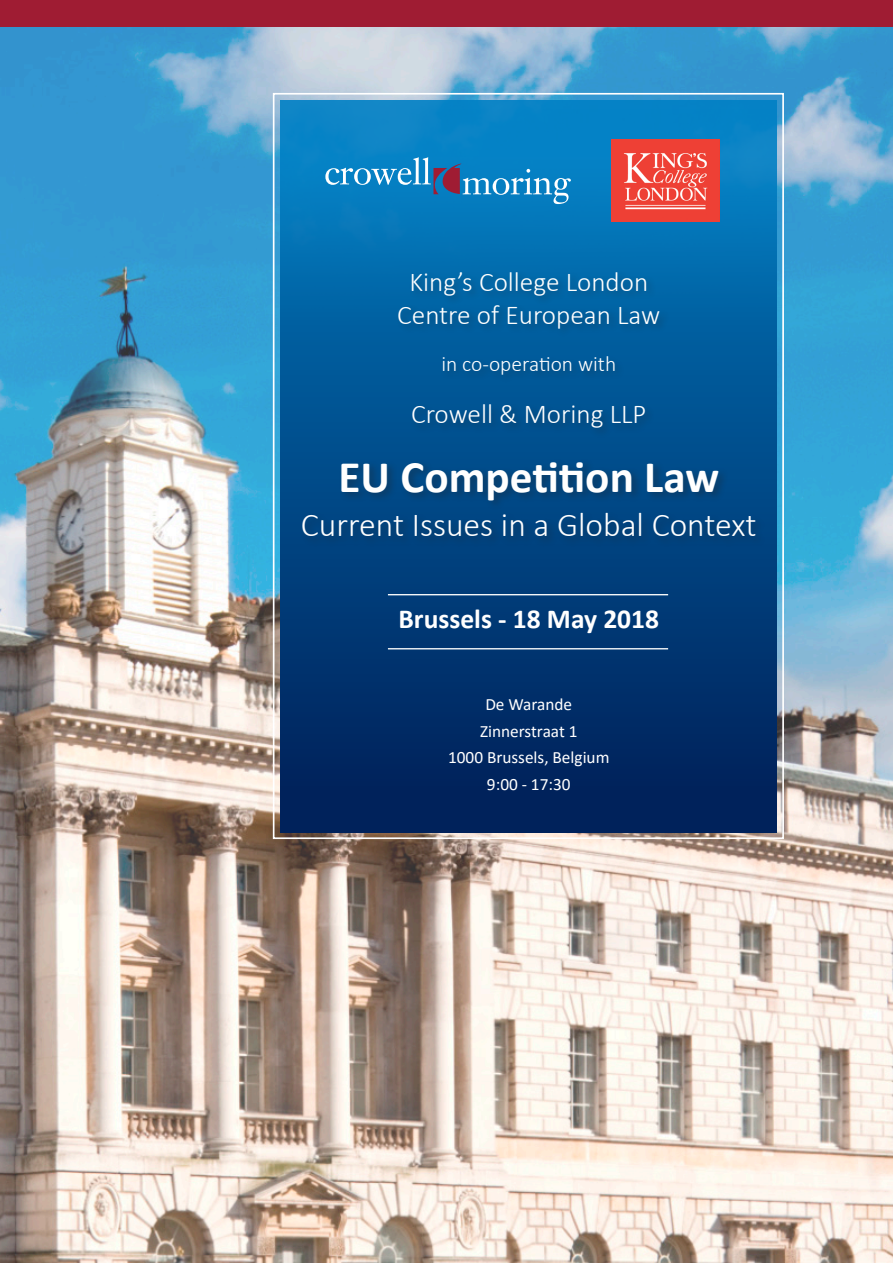
<style>
.page{position:relative;width:893px;height:1263px;background:#fff}
.page>*{position:absolute;margin:0;border:0;box-sizing:border-box;transform-origin:0 0}
.t1{font:700 45.3px "Calibri";color:#fff}
.t2{font:300 33.75px "Calibri";color:#fff}
.t3{font:700 27.45px "Calibri";color:#fff}
.t4{font:300 27.3px "Calibri";color:#fff}
.t5{font:300 21.6px "Calibri";color:#fff}
.t6{font:17.25px "Calibri";color:#fff}
</style>
<div class="page">
<img style="left:0;top:27px;width:893px;height:1236px">
<div style="left:280px;top:100px;width:496px;height:732px;background:linear-gradient(to bottom,#0585c9,#001a53)"></div>
<div style="left:300px;top:459px;width:466px;height:88px;background:#004580"></div>
<div style="left:396px;top:270px;width:273px;height:168px;background:#231f20;opacity:.3"></div>
<div style="left:0;top:0;width:893px;height:27px;background:#9f1c33"></div>
<svg style="left:325px;top:157px;width:246px;height:47px;background:#2889c3"></svg>
<img style="left:611px;top:139px;width:108px;height:83px">
<hr style="left:388px;top:648px;width:280px;height:1px;background:#fff">
<hr style="left:388px;top:594px;width:280px;height:1px;background:#fff">
<p class="t4" style="left:409px;top:265px;width:240px">King’s College London</p>
<p class="t4" style="left:397px;top:298px;width:265px">Centre of European Law</p>
<p class="t5" style="left:441px;top:350px;width:176px">in co-operation with</p>
<p class="t4" style="left:411px;top:397px;width:237px">Crowell &amp; Moring LLP</p>
<p class="t1" style="left:338px;top:445px;width:382px">EU Competition Law</p>
<p class="t2" style="left:301px;top:504px;width:457px">Current Issues in a Global Context</p>
<p class="t3" style="left:398px;top:600px;width:262px">Brussels - 18 May 2018</p>
<p class="t6" style="left:485px;top:692px;width:88px">De Warande</p>
<p class="t6" style="left:480px;top:719px;width:99px">Zinnerstraat 1</p>
<p class="t6" style="left:448px;top:745px;width:163px">1000 Brussels, Belgium</p>
<p class="t6" style="left:487px;top:772px;width:85px">9:00 - 17:30</p>
</div>
